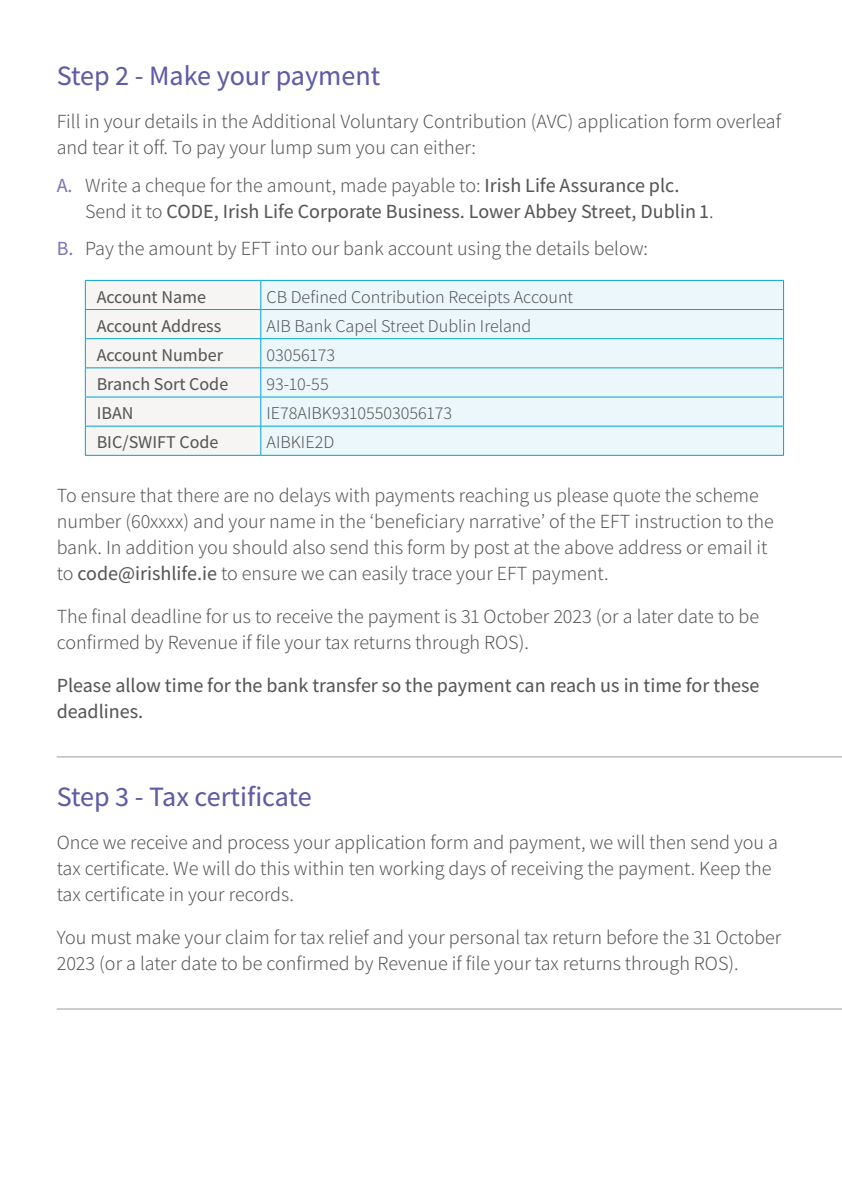
<style>
.page{position:relative;width:842px;height:1191px;background:#fff}
.page>*{position:absolute;margin:0;border:0;box-sizing:border-box;transform-origin:0 0}
.t1{font:500 28px "Assistant";color:#5f5ba5}
.t2{font:300 20px/26px "Assistant";color:#575756}
.t3{font:500 20px/26px "Assistant";color:#575756}
.t4{font:300 18px "Assistant";color:#575756}
.t5{font:500 18px "Assistant";color:#575756}
.s1{color:#7e78b7}
.s2{font-weight:300}
.s3{font-weight:500;color:#7e78b7}
.s4{font-weight:500}
</style>
<div class="page">
<div style="left:261px;top:281px;width:522px;height:174px;background:#ecf7fc"></div>
<hr style="left:261px;top:280px;width:523px;height:1px;background:#00a4d4">
<hr style="left:261px;top:309px;width:523px;height:1px;background:#00a4d4">
<hr style="left:261px;top:338px;width:523px;height:1px;background:#00a4d4">
<hr style="left:261px;top:367px;width:523px;height:1px;background:#00a4d4">
<hr style="left:261px;top:397px;width:523px;height:1px;background:#00a4d4">
<hr style="left:261px;top:426px;width:523px;height:1px;background:#00a4d4">
<svg style="left:85px;top:280px;width:176px;height:175px"></svg>
<svg style="left:783px;top:281px;width:1px;height:174px"></svg>
<hr style="left:85px;top:455px;width:176px;height:1px;background:#00a4d4">
<hr style="left:261px;top:455px;width:523px;height:1px;background:#00a4d4">
<hr style="left:57px;top:756px;width:785px;height:1px;background:#9d9d9c">
<hr style="left:57px;top:1008px;width:785px;height:1px;background:#9d9d9c">
<h1 class="t1" style="left:57px;top:57px;width:325px">Step 2 - Make your payment</h1>
<p class="t2" style="left:57px;top:108px;width:726px">Fill in your details in the Additional Voluntary Contribution (AVC) application form overleaf and tear it off. To pay your lump sum you can either:</p>
<p class="t3" style="left:85px;top:171px;width:630px;text-indent:-28px"><span class="s1">A.</span> <span class="s2">Write a cheque for the amount, made payable to:</span> Irish Life Assurance plc.<br><span class="s2">Send it to</span> CODE, Irish Life Corporate Business. Lower Abbey Street, Dublin 1<span class="s2">.</span></p>
<p class="t2" style="left:57px;top:234px;width:593px"><span class="s3">B.</span> Pay the amount by EFT into our bank account using the details below:</p>
<p class="t5" style="left:97px;top:284px;width:111px">Account Name</p>
<p class="t4" style="left:266px;top:284px;width:308px">CB Defined Contribution Receipts Account</p>
<p class="t5" style="left:97px;top:313px;width:126px">Account Address</p>
<p class="t4" style="left:266px;top:313px;width:266px">AIB Bank Capel Street Dublin Ireland</p>
<p class="t5" style="left:97px;top:343px;width:128px">Account Number</p>
<p class="t4" style="left:266px;top:343px;width:70px">03056173</p>
<p class="t5" style="left:97px;top:372px;width:133px">Branch Sort Code</p>
<p class="t4" style="left:266px;top:372px;width:64px">93-10-55</p>
<p class="t5" style="left:97px;top:401px;width:38px">IBAN</p>
<p class="t4" style="left:266px;top:401px;width:187px">IE78AIBK93105503056173</p>
<p class="t5" style="left:97px;top:430px;width:123px">BIC/SWIFT Code</p>
<p class="t4" style="left:266px;top:430px;width:69px">AIBKIE2D</p>
<p class="t2" style="left:57px;top:481px;width:718px">To ensure that there are no delays with payments reaching us please quote the scheme number (60xxxx) and your name in the ‘beneficiary narrative’ of the EFT instruction to the bank. In addition you should also send this form by post at the above address or email it to <span class="s4">code@irishlife.ie</span> to ensure we can easily trace your EFT payment.</p>
<p class="t2" style="left:57px;top:602px;width:704px">The final deadline for us to receive the payment is 31 October 2023 (or a later date to be confirmed by Revenue if file your tax returns through ROS).</p>
<p class="t3" style="left:57px;top:671px;width:704px">Please allow time for the bank transfer so the payment can reach us in time for these deadlines.</p>
<h1 class="t1" style="left:57px;top:777px;width:256px">Step 3 - Tax certificate</h1>
<p class="t2" style="left:57px;top:828px;width:723px">Once we receive and process your application form and payment, we will then send you a tax certificate. We will do this within ten working days of receiving the payment. Keep the tax certificate in your records.</p>
<p class="t2" style="left:57px;top:923px;width:726px">You must make your claim for tax relief and your personal tax return before the 31 October<br>2023 (or a later date to be confirmed by Revenue if file your tax returns through ROS).</p>
</div>
